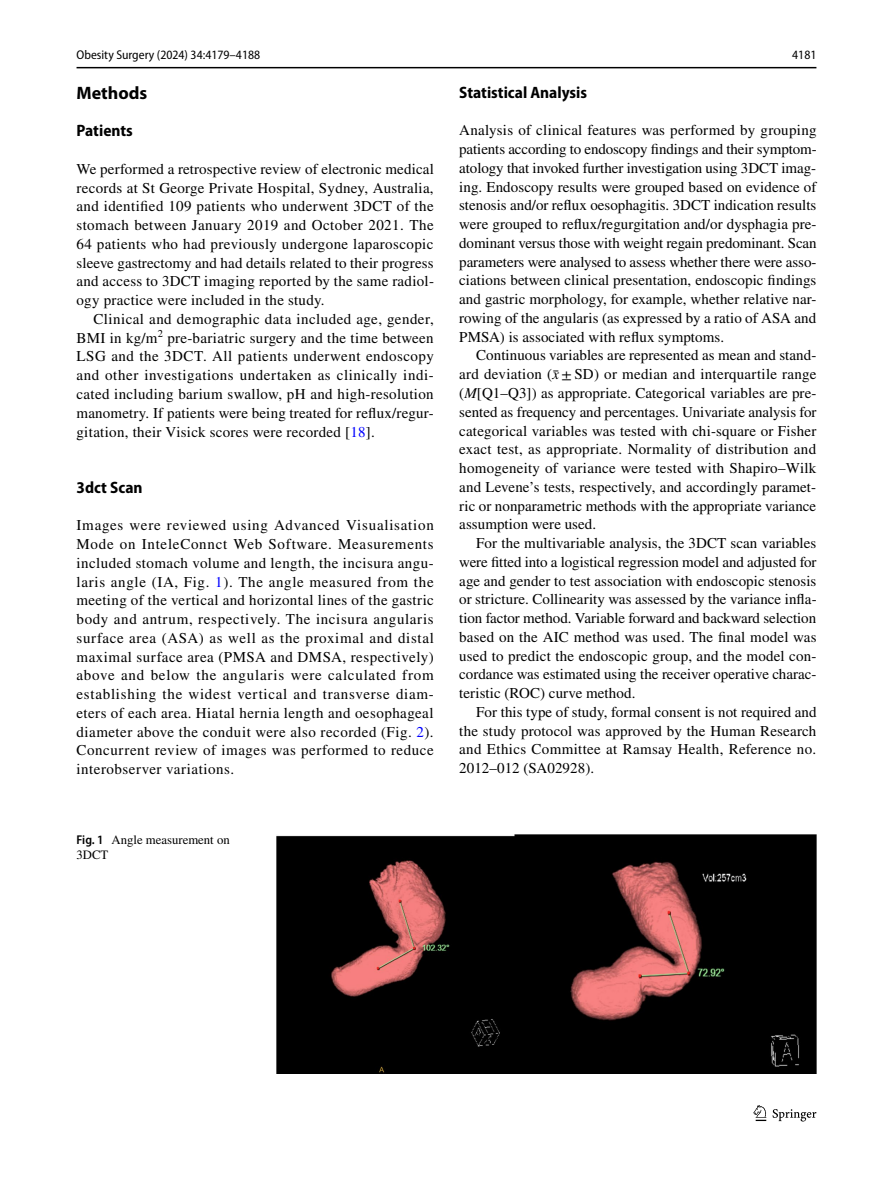
<style>
.page{position:relative;width:893px;height:1187px;background:#fff}
.page>*{position:absolute;margin:0;border:0;box-sizing:border-box;transform-origin:0 0}
.t1{font:700 18px "Myriad Pro";color:#000}
.t2{font:700 semi-condensed 16.5px "Myriad Pro";color:#000}
.t3{font:15px/18.8px "STIX";letter-spacing:.01em;color:#000;text-align:justify}
.t4{font:semi-condensed 12.75px "Myriad Pro";color:#000}
.t5{font:12.75px/15px "STIX";color:#000}
.s1{color:#00f}
.s2{font-style:italic}
.s3{font-family:"Code 2000"}
.s4{font-family:"Myriad Pro";font-weight:600;font-stretch:semi-condensed}
</style>
<div class="page">
<hr style="left:77px;top:67px;width:739px;height:1px;background:#000">
<svg style="left:753px;top:1105px;width:13px;height:15px"></svg>
<svg style="left:773px;top:1109px;width:43px;height:12px"></svg>
<img style="left:276px;top:834px;width:540px;height:239px">
<p class="t4" style="left:77px;top:48px;width:185px">Obesity Surgery (2024) 34:4179–4188</p>
<p class="t4" style="left:792px;top:48px;width:26px">4181</p>
<p class="t1" style="left:77px;top:81px;width:72px">Methods</p>
<p class="t2" style="left:77px;top:122px;width:58px">Patients</p>
<p class="t3" style="left:77px;top:160px;width:359px">We performed a retrospective review of electronic medical records at St George Private Hospital, Sydney, Australia, and identified 109 patients who underwent 3DCT of the stomach between January 2019 and October 2021. The 64 patients who had previously undergone laparoscopic sleeve gastrectomy and had details related to their progress and access to 3DCT imaging reported by the same radiol&shy;ogy practice were included in the study.</p>
<p class="t3" style="left:77px;top:310px;width:359px;text-indent:17px">Clinical and demographic data included age, gender, BMI in kg/m<sup>2</sup> pre-bariatric surgery and the time between LSG and the 3DCT. All patients underwent endoscopy and other investigations undertaken as clinically indi&shy;cated including barium swallow, pH and high-resolution manometry. If patients were being treated for reflux/regur&shy;gitation, their Visick scores were recorded [<span class="s1">18</span>].</p>
<p class="t2" style="left:459px;top:83px;width:129px">Statistical Analysis</p>
<p class="t3" style="left:459px;top:122px;width:359px">Analysis of clinical features was performed by grouping patients according to endoscopy findings and their symptom&shy;atology that invoked further investigation using 3DCT imag&shy;ing. Endoscopy results were grouped based on evidence of stenosis and/or reflux oesophagitis. 3DCT indication results were grouped to reflux/regurgitation and/or dysphagia pre&shy;dominant versus those with weight regain predominant. Scan parameters were analysed to assess whether there were asso&shy;ciations between clinical presentation, endoscopic findings and gastric morphology, for example, whether relative nar&shy;rowing of the angularis (as expressed by a ratio of ASA and PMSA) is associated with reflux symptoms.</p>
<p class="t3" style="left:459px;top:347px;width:359px;text-indent:17px">Continuous variables are represented as mean and stand&shy;ard deviation (<span class="s2">x</span><span class="s3">̄</span>±SD) or median and interquartile range (<span class="s2">M</span>[Q1–Q3]) as appropriate. Categorical variables are pre&shy;sented as frequency and percentages. Univariate analysis for categorical variables was tested with chi-square or Fisher exact test, as appropriate. Normality of distribution and homogeneity of variance were tested with Shapiro–Wilk and Levene’s tests, respectively, and accordingly paramet&shy;ric or nonparametric methods with the appropriate variance assumption were used.</p>
<p class="t3" style="left:459px;top:534px;width:359px;text-indent:17px">For the multivariable analysis, the 3DCT scan variables were fitted into a logistical regression model and adjusted for age and gender to test association with endoscopic stenosis or stricture. Collinearity was assessed by the variance infla&shy;tion factor method. Variable forward and backward selection based on the AIC method was used. The final model was used to predict the endoscopic group, and the model con&shy;cordance was estimated using the receiver operative charac&shy;teristic (ROC) curve method.</p>
<p class="t3" style="left:459px;top:703px;width:359px;text-indent:17px">For this type of study, formal consent is not required and the study protocol was approved by the Human Research and Ethics Committee at Ramsay Health, Reference no.<br>2012–012 (SA02928).</p>
<p class="t2" style="left:77px;top:478px;width:67px">3dct Scan</p>
<p class="t3" style="left:77px;top:517px;width:359px">Images were reviewed using Advanced Visualisation Mode on InteleConnct Web Software. Measurements included stomach volume and length, the incisura angu&shy;laris angle (IA, Fig. <span class="s1">1</span>). The angle measured from the meeting of the vertical and horizontal lines of the gastric body and antrum, respectively. The incisura angularis surface area (ASA) as well as the proximal and distal maximal surface area (PMSA and DMSA, respectively) above and below the angularis were calculated from establishing the widest vertical and transverse diam&shy;eters of each area. Hiatal hernia length and oesophageal diameter above the conduit were also recorded (Fig. <span class="s1">2</span>).<br>Concurrent review of images was performed to reduce interobserver variations.</p>
<p class="t5" style="left:77px;top:832px;width:155px"><span class="s4">Fig. 1</span> Angle measurement on<br>3DCT</p>
</div>
